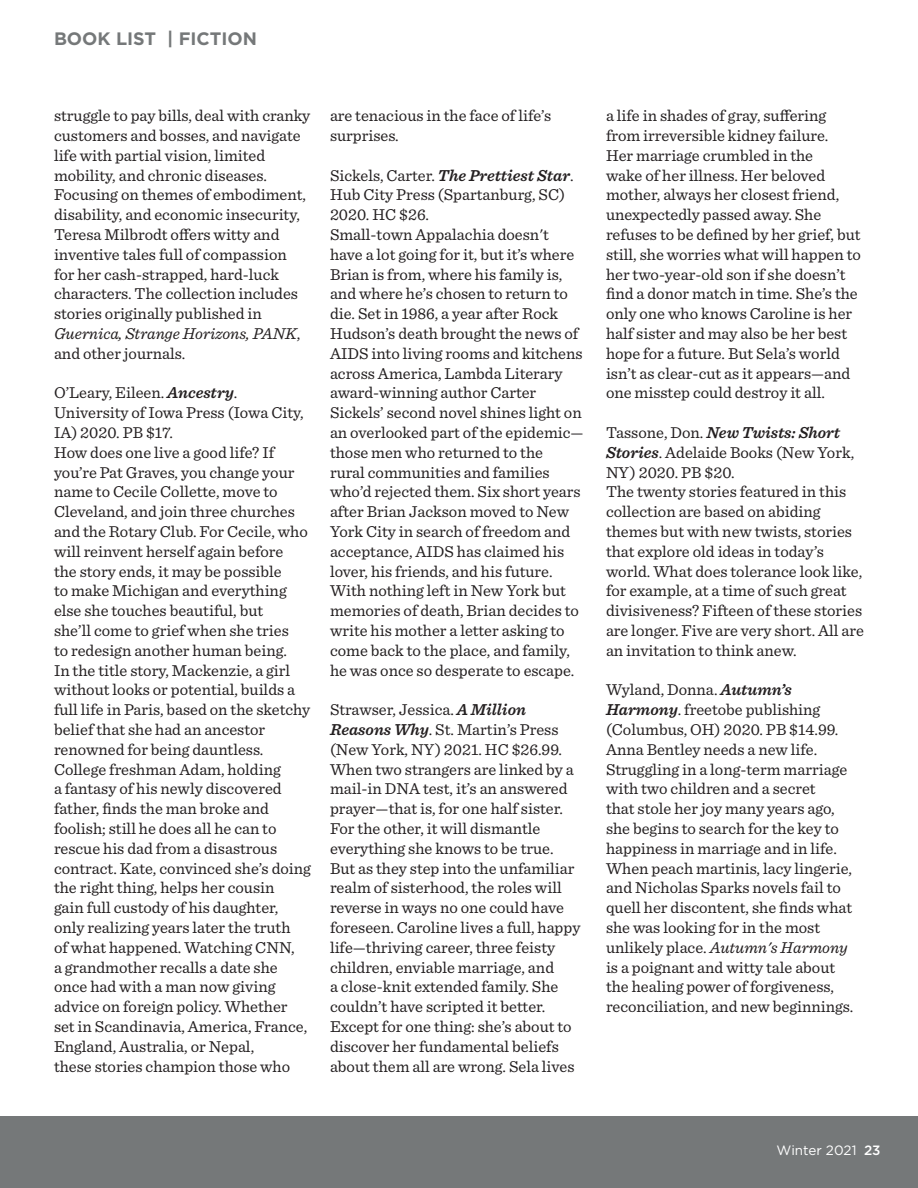
<style>
.page{position:relative;width:918px;height:1188px;background:#fff}
.page>*{position:absolute;margin:0;border:0;box-sizing:border-box;transform-origin:0 0}
.Book_Review_Type{font:700 18px "Gotham";color:#757879}
.t1{font:16.5px/19.8px "Sentinel";color:#231f20}
.t2{font:13.5px "Gotham";color:#fff}
.s1{font-style:italic}
.s2{font-weight:600;font-style:italic}
.s3{font-weight:500}
</style>
<div class="page">
<div style="left:0;top:1116px;width:918px;height:72px;background:#757879"></div>
<p class="Book_Review_Type" style="left:54px;top:26px;width:205px">BOOK LIST | FICTION</p>
<p class="t1" style="left:54px;top:105px;width:258px">struggle to pay bills, deal with cranky customers and bosses, and navigate life with partial vision, limited mobility, and chronic diseases.<br>Focusing on themes of embodiment, disability, and economic insecurity, Teresa Milbrodt offers witty and inventive tales full of compassion for her cash-strapped, hard-luck characters. The collection includes stories originally published in <span class="s1">Guernica, Strange Horizons, PANK</span>, and other journals.</p>
<p class="t1" style="left:54px;top:382px;width:251px">O’Leary, Eileen. <span class="s2">Ancestry</span>.<br>University of Iowa Press (Iowa City,<br>IA) 2020. PB $17.</p>
<p class="t1" style="left:54px;top:441px;width:259px">How does one live a good life? If you’re Pat Graves, you change your name to Cecile Collette, move to Cleveland, and join three churches and the Rotary Club. For Cecile, who will reinvent herself again before<br>the story ends, it may be possible<br>to make Michigan and everything else she touches beautiful, but<br>she’ll come to grief when she tries<br>to redesign another human being.<br>In the title story, Mackenzie, a girl without looks or potential, builds a full life in Paris, based on the sketchy belief that she had an ancestor renowned for being dauntless.<br>College freshman Adam, holding<br>a fantasy of his newly discovered father, finds the man broke and foolish; still he does all he can to rescue his dad from a disastrous contract. Kate, convinced she’s doing the right thing, helps her cousin<br>gain full custody of his daughter, only realizing years later the truth<br>of what happened. Watching CNN,<br>a grandmother recalls a date she once had with a man now giving advice on foreign policy. Whether set in Scandinavia, America, France, England, Australia, or Nepal,<br>these stories champion those who</p>
<p class="t1" style="left:330px;top:105px;width:223px">are tenacious in the face of life’s surprises.</p>
<p class="t1" style="left:330px;top:164px;width:245px">Sickels, Carter. <span class="s2">The Prettiest Star</span>.<br>Hub City Press (Spartanburg, SC)<br>2020. HC $26.</p>
<p class="t1" style="left:330px;top:224px;width:255px">Small-town Appalachia doesn't have a lot going for it, but it’s where Brian is from, where his family is, and where he’s chosen to return to die. Set in 1986, a year after Rock Hudson’s death brought the news of AIDS into living rooms and kitchens across America, Lambda Literary award-winning author Carter Sickels’ second novel shines light on an overlooked part of the epidemic— those men who returned to the<br>rural communities and families who’d rejected them. Six short years after Brian Jackson moved to New York City in search of freedom and acceptance, AIDS has claimed his lover, his friends, and his future.<br>With nothing left in New York but memories of death, Brian decides to write his mother a letter asking to come back to the place, and family, he was once so desperate to escape.</p>
<p class="t1" style="left:330px;top:699px;width:234px">Strawser, Jessica. <span class="s2">A Million<br>Reasons Why</span>. St. Martin’s Press (New York, NY) 2021. HC $26.99.</p>
<p class="t1" style="left:330px;top:758px;width:252px">When two strangers are linked by a mail-in DNA test, it’s an answered prayer—that is, for one half sister.<br>For the other, it will dismantle everything she knows to be true.<br>But as they step into the unfamiliar realm of sisterhood, the roles will reverse in ways no one could have foreseen. Caroline lives a full, happy life—thriving career, three feisty children, enviable marriage, and<br>a close-knit extended family. She couldn’t have scripted it better.<br>Except for one thing: she’s about to discover her fundamental beliefs about them all are wrong. Sela lives</p>
<p class="t1" style="left:606px;top:105px;width:256px">a life in shades of gray, suffering from irreversible kidney failure.<br>Her marriage crumbled in the<br>wake of her illness. Her beloved mother, always her closest friend, unexpectedly passed away. She refuses to be defined by her grief, but still, she worries what will happen to her two-year-old son if she doesn’t find a donor match in time. She’s the only one who knows Caroline is her half sister and may also be her best hope for a future. But Sela’s world isn’t as clear-cut as it appears—and one misstep could destroy it all.</p>
<p class="t1" style="left:606px;top:422px;width:250px">Tassone, Don. <span class="s2">New Twists: Short<br>Stories</span>. Adelaide Books (New York,<br>NY) 2020. PB $20.</p>
<p class="t1" style="left:606px;top:481px;width:259px">The twenty stories featured in this collection are based on abiding themes but with new twists, stories that explore old ideas in today’s world. What does tolerance look like, for example, at a time of such great divisiveness? Fifteen of these stories are longer. Five are very short. All are an invitation to think anew.</p>
<p class="t1" style="left:606px;top:679px;width:234px">Wyland, Donna. <span class="s2">Autumn’s<br>Harmony</span>. freetobe publishing (Columbus, OH) 2020. PB $14.99.</p>
<p class="t1" style="left:606px;top:738px;width:249px">Anna Bentley needs a new life.<br>Struggling in a long-term marriage with two children and a secret<br>that stole her joy many years ago, she begins to search for the key to happiness in marriage and in life.<br>When peach martinis, lacy lingerie, and Nicholas Sparks novels fail to quell her discontent, she finds what she was looking for in the most unlikely place. <span class="s1">Autumn's Harmony </span>is a poignant and witty tale about the healing power of forgiveness, reconciliation, and new beginnings.</p>
<p class="t2" style="left:777px;top:1142px;width:106px">Winter 2021 <span class="s3">23</span></p>
</div>
